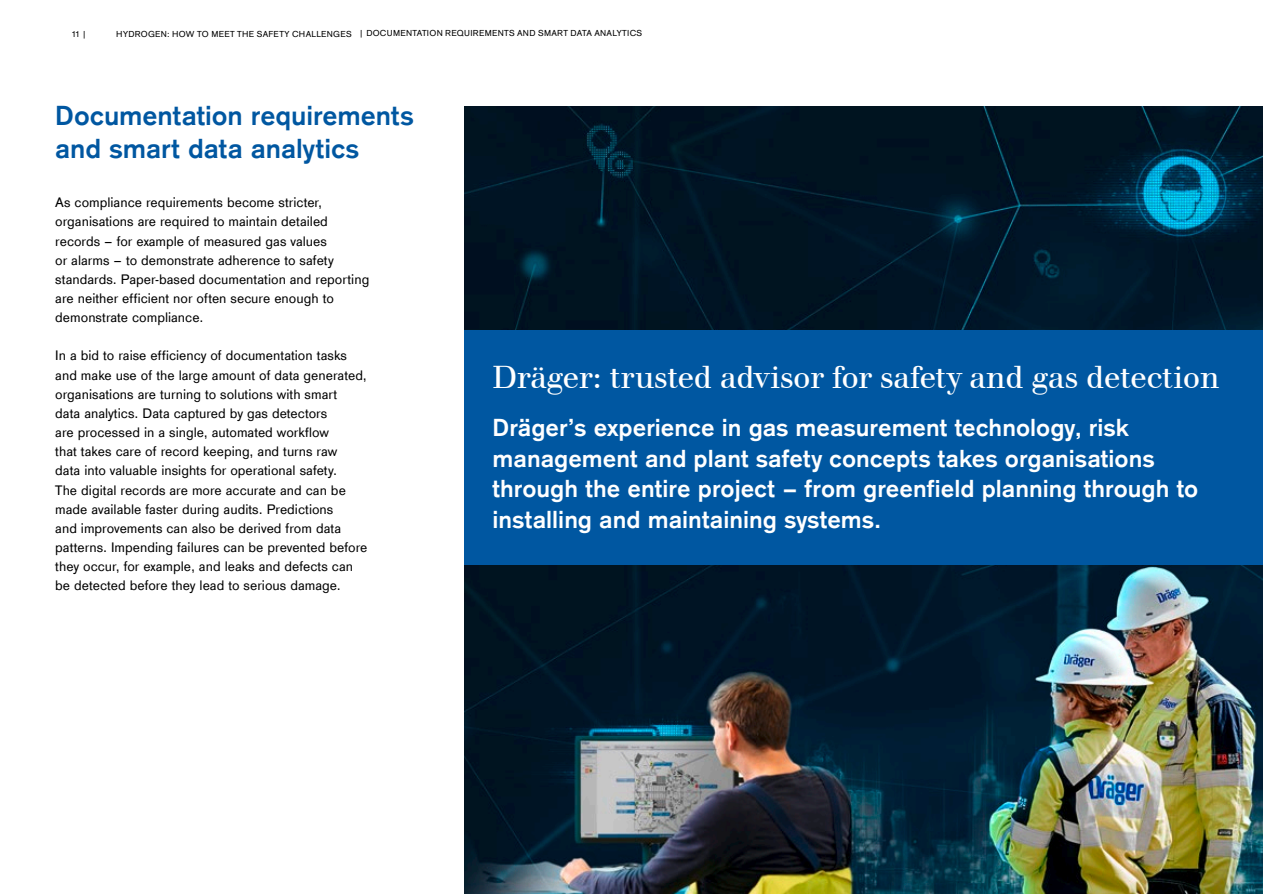
<style>
.page{position:relative;width:1263px;height:894px;background:#fff}
.page>*{position:absolute;margin:0;border:0;box-sizing:border-box;transform-origin:0 0}
.t1{font:33px "Draeger Walbaum";color:#fff}
.t2{font:700 28.5px/33px "Draeger Sans Global";letter-spacing:-.005em;color:#0057a1}
.t3{font:700 25.5px/30.6px "Draeger Sans Global";color:#fff}
.t4{font:14.25px/19.2px "Draeger Sans Global";color:#000}
.t5{font:9px "Draeger Sans Global";letter-spacing:.035em;color:#000}
</style>
<div class="page">
<img style="left:464px;top:106px;width:799px;height:787px">
<div style="left:464px;top:330px;width:799px;height:233px;background:#0057a1"></div>
<p class="t5" style="left:72px;top:29px;width:16px">11 |</p>
<p class="t5" style="left:116px;top:29px;width:237px">HYDROGEN: HOW TO MEET THE SAFETY CHALLENGES</p>
<p class="t5" style="left:359px;top:28px;width:285px">| DOCUMENTATION REQUIREMENTS AND SMART DATA ANALYTICS</p>
<h2 class="t2" style="left:55px;top:99px;width:360px">Documentation requirements and smart data analytics</h2>
<p class="t4" style="left:55px;top:193px;width:315px">As compliance requirements become stricter, organisations are required to maintain detailed records – for example of measured gas values<br>or alarms – to demonstrate adherence to safety standards. Paper-based documentation and reporting are neither efficient nor often secure enough to demonstrate compliance.</p>
<p class="t4" style="left:55px;top:346px;width:314px">In a bid to raise efficiency of documentation tasks and make use of the large amount of data generated, organisations are turning to solutions with smart<br>data analytics. Data captured by gas detectors<br>are processed in a single, automated workflow<br>that takes care of record keeping, and turns raw<br>data into valuable insights for operational safety.<br>The digital records are more accurate and can be made available faster during audits. Predictions<br>and improvements can also be derived from data patterns. Impending failures can be prevented before they occur, for example, and leaks and defects can be detected before they lead to serious damage.</p>
<h1 class="t1" style="left:492px;top:355px;width:728px">Dräger: trusted advisor for safety and gas detection</h1>
<h3 class="t3" style="left:492px;top:412px;width:707px">Dräger’s experience in gas measurement technology, risk management and plant safety concepts takes organisations through the entire project – from greenfield planning through to installing and maintaining systems.</h3>
</div>
